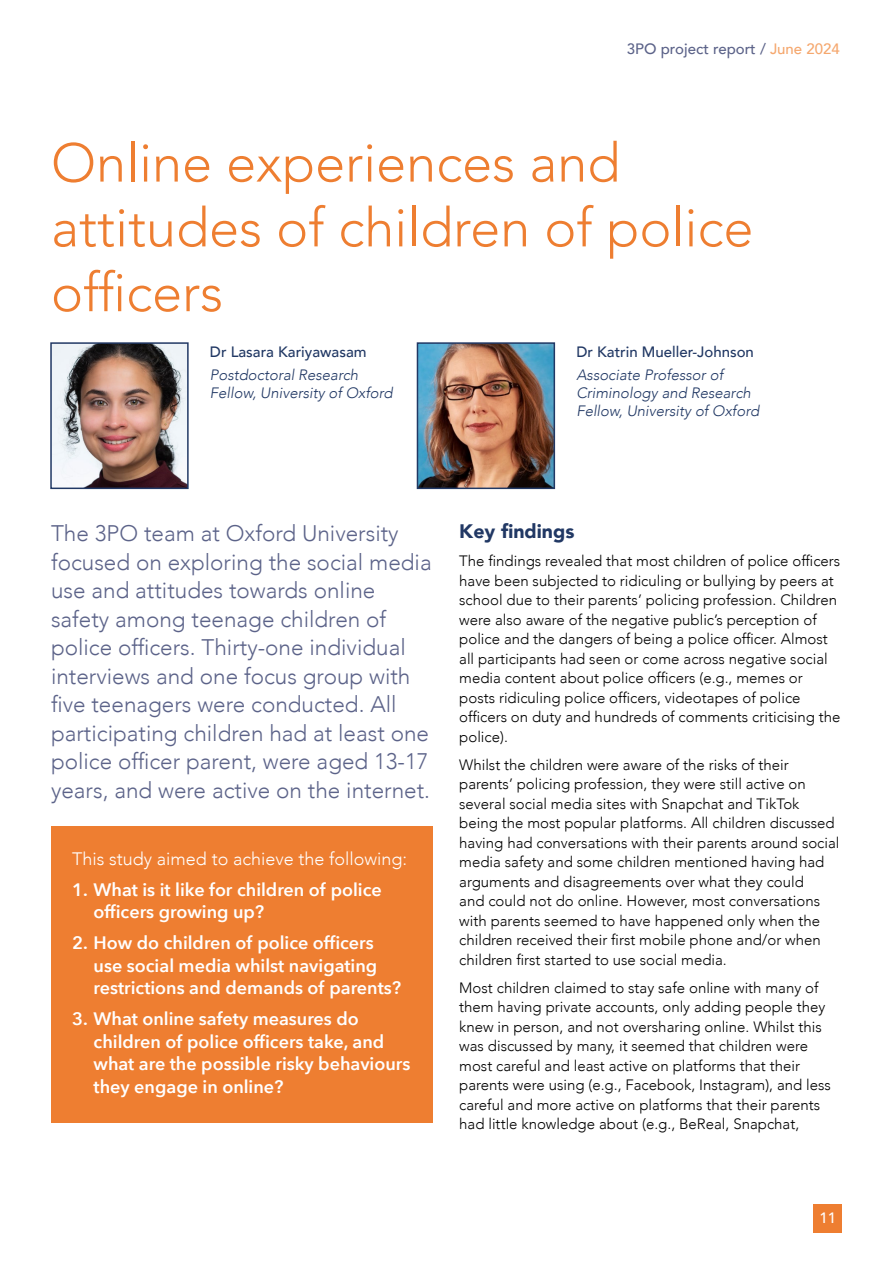
<style>
.page{position:relative;width:893px;height:1263px;background:#fff}
.page>*{position:absolute;margin:0;border:0;box-sizing:border-box;transform-origin:0 0}
.t1{font:300 54px/64.8px "Avenir";color:#ee7e31}
.t2{font:300 22.5px/28.5px "Avenir";color:#5c6389}
.t3{font:900 19.5px "Avenir";color:#213864}
.t4{font:600 18px/22.5px "Avenir Next";color:#fff}
.t5{font:300 18px "Avenir";color:#fff}
.t6{font:300 15px/19.5px "Avenir";color:#000}
.t7{font:italic 300 15px/18px "Avenir";color:#213864}
.t8{font:500 15px "Avenir";color:#213864}
.t9{font:500 15px "Avenir";color:#5c6389}
.t10{font:500 15px "Avenir";color:#fff}
.s1{color:#f5a86f}
</style>
<div class="page">
<img style="left:53px;top:345px;width:133px;height:141px">
<div style="left:50px;top:342px;width:139px;height:147px;border:2px solid #213864"></div>
<img style="left:420px;top:345px;width:132px;height:141px">
<div style="left:417px;top:342px;width:138px;height:147px;border:2px solid #213864"></div>
<div style="left:52px;top:826px;width:381px;height:297px;background:#ee7e31"></div>
<div style="left:813px;top:1204px;width:29px;height:29px;background:#ee7e31"></div>
<p class="t9" style="left:627px;top:36px;width:214px">3PO project report / <span class="s1">June 2024</span></p>
<h1 class="t1" style="left:51px;top:131px;width:704px">Online experiences and attitudes of children of police officers</h1>
<p class="t8" style="left:210px;top:339px;width:158px">Dr Lasara Kariyawasam</p>
<p class="t7" style="left:210px;top:365px;width:184px">Postdoctoral Research<br>Fellow, University of Oxford</p>
<p class="t8" style="left:576px;top:339px;width:179px">Dr Katrin Mueller-Johnson</p>
<p class="t7" style="left:576px;top:365px;width:184px">Associate Professor of<br>Criminology and Research<br>Fellow, University of Oxford</p>
<p class="t2" style="left:51px;top:519px;width:382px">The 3PO team at Oxford University focused on exploring the social media use and attitudes towards online safety among teenage children of police officers. Thirty-one individual interviews and one focus group with five teenagers were conducted. All participating children had at least one police officer parent, were aged 13-17 years, and were active on the internet.</p>
<h3 class="t3" style="left:459px;top:515px;width:117px">Key findings</h3>
<p class="t6" style="left:459px;top:551px;width:383px">The findings revealed that most children of police officers have been subjected to ridiculing or bullying by peers at school due to their parents’ policing profession. Children were also aware of the negative public’s perception of police and the dangers of being a police officer. Almost all participants had seen or come across negative social media content about police officers (e.g., memes or posts ridiculing police officers, videotapes of police officers on duty and hundreds of comments criticising the police).</p>
<p class="t6" style="left:459px;top:755px;width:382px">Whilst the children were aware of the risks of their parents’ policing profession, they were still active on several social media sites with Snapchat and TikTok being the most popular platforms. All children discussed having had conversations with their parents around social media safety and some children mentioned having had arguments and disagreements over what they could<br>and could not do online. However, most conversations with parents seemed to have happened only when the children received their first mobile phone and/or when children first started to use social media.</p>
<p class="t6" style="left:459px;top:978px;width:373px">Most children claimed to stay safe online with many of them having private accounts, only adding people they knew in person, and not oversharing online. Whilst this was discussed by many, it seemed that children were most careful and least active on platforms that their parents were using (e.g., Facebook, Instagram), and less careful and more active on platforms that their parents had little knowledge about (e.g., BeReal, Snapchat,</p>
<p class="t5" style="left:72px;top:848px;width:336px">This study aimed to achieve the following:</p>
<p class="t4" style="left:94px;top:878px;width:290px;text-indent:-21px">1. What is it like for children of police officers growing up?</p>
<p class="t4" style="left:94px;top:931px;width:309px;text-indent:-21px">2. How do children of police officers use social media whilst navigating restrictions and demands of parents?</p>
<p class="t4" style="left:94px;top:1007px;width:318px;text-indent:-21px">3. What online safety measures do children of police officers take, and what are the possible risky behaviours they engage in online?</p>
<p class="t10" style="left:819px;top:1205px;width:18px">11</p>
</div>
